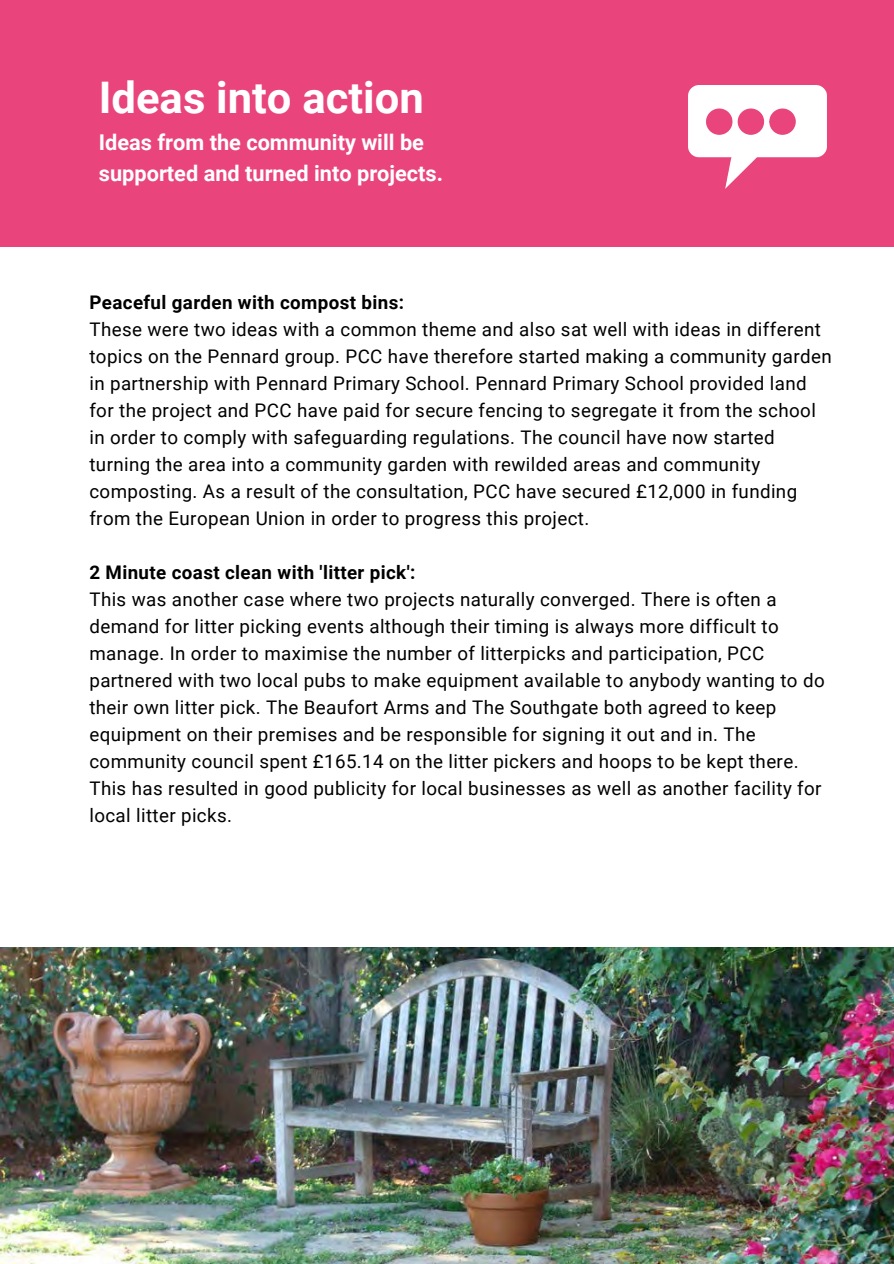
<style>
.page{position:relative;width:894px;height:1264px;background:#fff}
.page>*{position:absolute;margin:0;border:0;box-sizing:border-box;transform-origin:0 0}
.t1{font:700 43.5px "Roboto";color:#fff}
.t2{font:700 21.75px/30.5px "Roboto";color:#fff}
.t3{font:18.75px/27px "Roboto";letter-spacing:.02em;color:#000}
.t4{font:700 18.75px "Roboto";letter-spacing:.02em;color:#000}
</style>
<div class="page">
<img style="left:0;top:947px;width:893px;height:316px">
<div style="left:0;top:0;width:893px;height:246px;background:#e9457c"></div>
<img style="left:688px;top:85px;width:138px;height:104px">
<p class="t1" style="left:99px;top:73px;width:326px">Ideas into action</p>
<p class="t2" style="left:99px;top:128px;width:345px">Ideas from the community will be supported and turned into projects.</p>
<p class="t4" style="left:89px;top:291px;width:316px">Peaceful garden with compost bins:</p>
<p class="t3" style="left:89px;top:315px;width:743px">These were two ideas with a common theme and also sat well with ideas in different topics on the Pennard group. PCC have therefore started making a community garden in partnership with Pennard Primary School. Pennard Primary School provided land for the project and PCC have paid for secure fencing to segregate it from the school in order to comply with safeguarding regulations. The council have now started turning the area into a community garden with rewilded areas and community composting. As a result of the consultation, PCC have secured £12,000 in funding from the European Union in order to progress this project.</p>
<p class="t4" style="left:89px;top:561px;width:327px">2 Minute coast clean with 'litter pick':</p>
<p class="t3" style="left:89px;top:585px;width:736px">This was another case where two projects naturally converged. There is often a demand for litter picking events although their timing is always more difficult to manage. In order to maximise the number of litterpicks and participation, PCC partnered with two local pubs to make equipment available to anybody wanting to do their own litter pick. The Beaufort Arms and The Southgate both agreed to keep equipment on their premises and be responsible for signing it out and in. The community council spent £165.14 on the litter pickers and hoops to be kept there.<br>This has resulted in good publicity for local businesses as well as another facility for local litter picks.</p>
</div>
